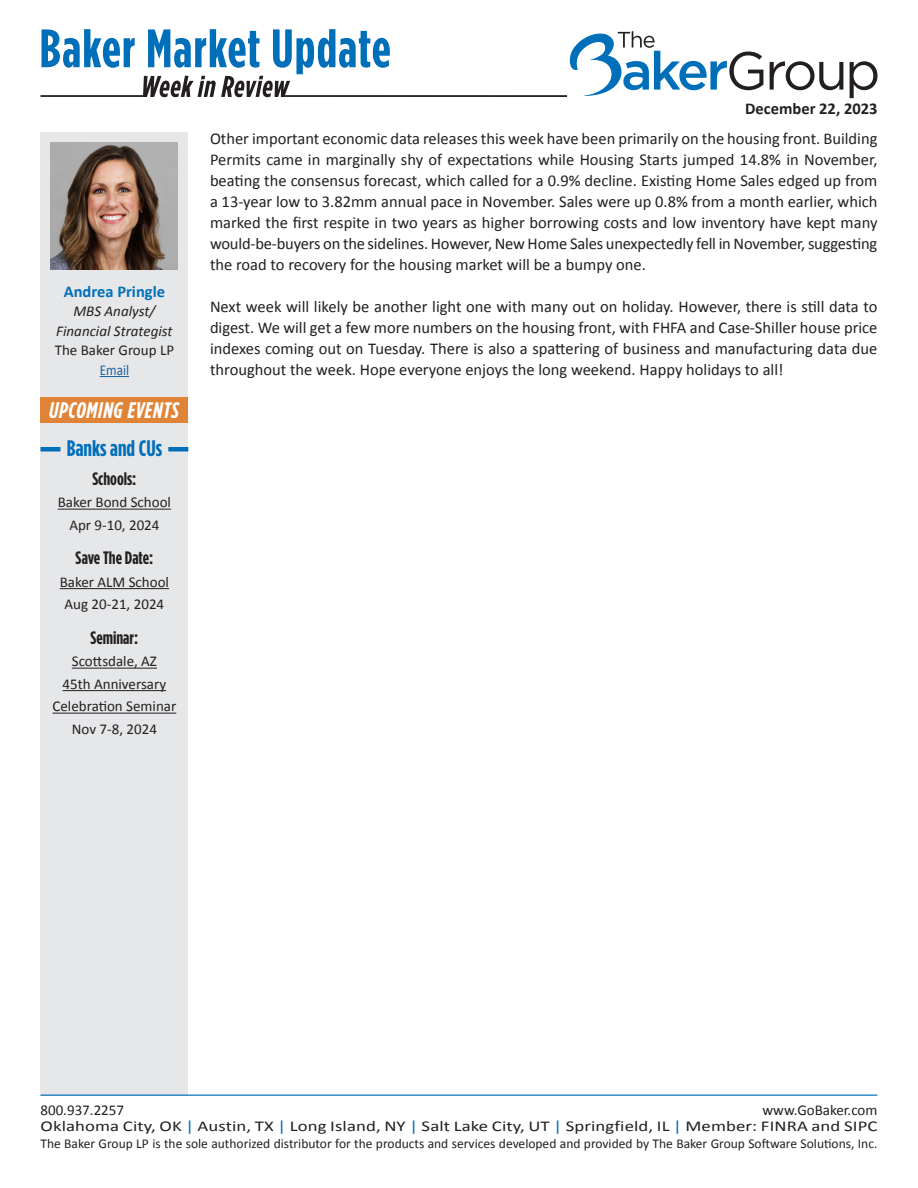
<style>
.page{position:relative;width:918px;height:1188px;background:#fff}
.page>*{position:absolute;margin:0;border:0;box-sizing:border-box;transform-origin:0 0}
.Body_Copy{font:italic 700 22.5px "Gotham Condensed";letter-spacing:.03em;color:#fff}
.Sidebar-Subhead{font:700 22.5px "Gotham Condensed";color:#006fba}
.Sidebar-Subhead-2{font:700 18px "Gotham Condensed";color:#231f20}
.Body_Copy-2{font:16.5px/21px "Calibri";color:#231f20;text-align:justify}
.t1{font:700 16.5px "Calibri";color:#231f20}
.Name{font:700 16.5px "Calibri";color:#006fba}
.Body_Copy-3{font:15px/16.5px "Calibri";color:#231f20;text-align:right}
.t2{font:italic 15px "Calibri";color:#231f20}
.Sidebar-Subhead-3{font:15px "Calibri";color:#231f20}
.Company{font:15px "Calibri";color:#231f20}
.Email-Web_Links{font:15px "Calibri";color:#175d9e;scale:.88 1}
.t3{font:13.5px "Calibri";color:#231f20}
.s1{color:#006fba}
</style>
<div class="page">
<div style="left:40px;top:132px;width:148px;height:963px;background:#e6e7e9"></div>
<hr style="left:40px;top:1095px;width:838px;height:1px;background:#006fba">
<svg style="left:770px;top:61px;width:73px;height:29px"></svg>
<svg style="left:850px;top:61px;width:28px;height:37px"></svg>
<svg style="left:569px;top:31px;width:194px;height:65px"></svg>
<svg style="left:41px;top:29px;width:349px;height:68px"></svg>
<hr style="left:40px;top:95px;width:105px;height:2px;background:#231f20">
<hr style="left:283px;top:95px;width:284px;height:2px;background:#231f20">
<div style="left:40px;top:397px;width:148px;height:26px;background:#df8437"></div>
<hr style="left:58px;top:509px;width:113px;height:1px;background:#231f20">
<hr style="left:60px;top:588px;width:109px;height:1px;background:#231f20">
<hr style="left:72px;top:668px;width:85px;height:1px;background:#231f20">
<hr style="left:63px;top:690px;width:103px;height:1px;background:#231f20">
<hr style="left:53px;top:713px;width:123px;height:1px;background:#231f20">
<div style="left:40px;top:447px;width:20px;height:5px;background:#006fba"></div>
<div style="left:168px;top:447px;width:20px;height:5px;background:#006fba"></div>
<svg style="left:100px;top:376px;width:29px;height:1px"></svg>
<img style="left:51px;top:142px;width:127px;height:127px">
<p class="Name" style="left:64px;top:281px;width:103px">Andrea Pringle</p>
<p class="t2" style="left:73px;top:302px;width:83px">MBS Analyst/</p>
<p class="t2" style="left:56px;top:322px;width:118px">Financial Strategist</p>
<p class="Company" style="left:55px;top:341px;width:121px">The Baker Group LP</p>
<p class="Email-Web_Links" style="left:100px;top:361px;width:35px">Email</p>
<p class="Body_Copy" style="left:49px;top:397px;width:131px">UPCOMING EVENTS</p>
<p class="Sidebar-Subhead" style="left:67px;top:435px;width:97px">Banks and CUs</p>
<p class="Sidebar-Subhead-2" style="left:92px;top:468px;width:45px">Schools:</p>
<p class="Body_Copy-3" style="left:58px;top:493px;width:115px">Baker Bond School</p>
<p class="Body_Copy-3" style="left:69px;top:516px;width:92px">Apr 9-10, 2024</p>
<p class="Sidebar-Subhead-2" style="left:76px;top:548px;width:79px">Save The Date:</p>
<p class="Body_Copy-3" style="left:60px;top:573px;width:111px">Baker ALM School</p>
<p class="Body_Copy-3" style="left:65px;top:595px;width:101px">Aug 20-21, 2024</p>
<p class="Sidebar-Subhead-2" style="left:91px;top:627px;width:49px">Seminar:</p>
<p class="Sidebar-Subhead-3" style="left:72px;top:652px;width:87px">Scottsdale, AZ</p>
<p class="Sidebar-Subhead-3" style="left:63px;top:675px;width:105px">45th Anniversary</p>
<p class="Body_Copy-3" style="left:53px;top:697px;width:125px">Celebration Seminar</p>
<p class="Body_Copy-3" style="left:72px;top:720px;width:87px">Nov 7-8, 2024</p>
<p class="t1" style="left:745px;top:98px;width:134px">December 22, 2023</p>
<p class="Body_Copy-2" style="left:210px;top:128px;width:669px">Other important economic data releases this week have been primarily on the housing front. Building Permits came in marginally shy of expectations while Housing Starts jumped 14.8% in November, beating the consensus forecast, which called for a 0.9% decline. Existing Home Sales edged up from a 13-year low to 3.82mm annual pace in November. Sales were up 0.8% from a month earlier, which marked the first respite in two years as higher borrowing costs and low inventory have kept many would-be-buyers on the sidelines. However, New Home Sales unexpectedly fell in November, suggesting the road to recovery for the housing market will be a bumpy one.</p>
<p class="Body_Copy-2" style="left:210px;top:296px;width:669px">Next week will likely be another light one with many out on holiday. However, there is still data to digest. We will get a few more numbers on the housing front, with FHFA and Case-Shiller house price indexes coming out on Tuesday. There is also a spattering of business and manufacturing data due throughout the week. Hope everyone enjoys the long weekend. Happy holidays to all!</p>
<p class="Body_Copy-3" style="left:40px;top:1101px;width:838px">www.GoBaker.com<br>Oklahoma City, OK <span class="s1">|</span> Austin, TX <span class="s1">|</span> Long Island, NY <span class="s1">|</span> Salt Lake City, UT <span class="s1">|</span> Springfield, IL <span class="s1">|</span> Member: FINRA and SIPC</p>
<p class="t3" style="left:40px;top:1135px;width:838px">The Baker Group LP is the sole authorized distributor for the products and services developed and provided by The Baker Group Software Solutions, Inc.</p>
<p class="Body_Copy-3" style="left:40px;top:1101px;width:85px">800.937.2257</p>
</div>
